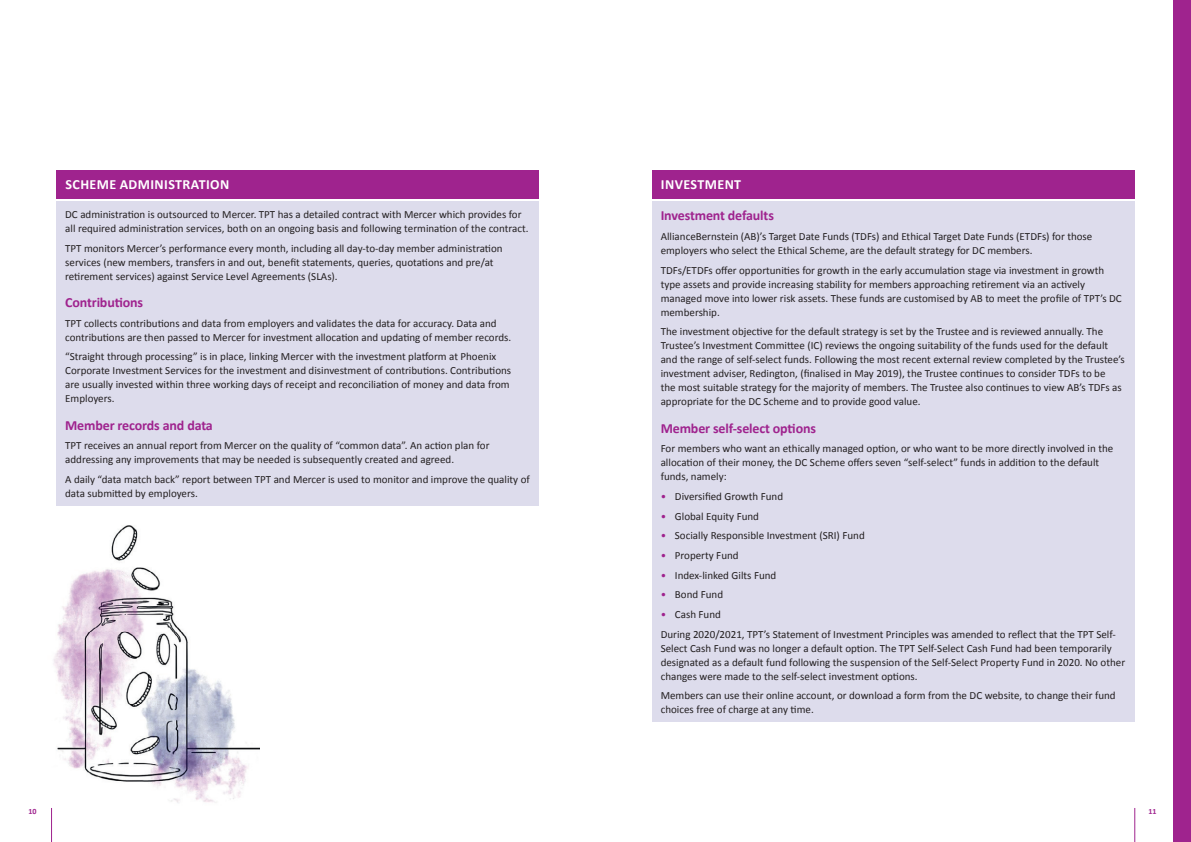
<style>
.page{position:relative;width:1191px;height:842px;background:#fff}
.page>*{position:absolute;margin:0;border:0;box-sizing:border-box;transform-origin:0 0}
.Fushia_Header{font:700 14px "Calibri";letter-spacing:-.01em;color:#9f238e}
.t1{font:700 14px "Calibri";letter-spacing:.03em;color:#fff}
.Body{font:11px/14px "Calibri";color:#231f20}
.t2{font:700 8px "Calibri";color:#9f238e}
.s1{color:#9f238e}
</style>
<div class="page">
<img style="left:53px;top:525px;width:206px;height:278px">
<div style="left:1174px;top:0;width:17px;height:842px;background:#9f238e"></div>
<hr style="left:1134px;top:808px;width:1px;height:34px;background:#9f238e">
<hr style="left:51px;top:808px;width:1px;height:34px;background:#9f238e">
<div style="left:57px;top:201px;width:482px;height:304px;background:#dddcec"></div>
<div style="left:57px;top:170px;width:482px;height:28px;background:#9f238e"></div>
<div style="left:652px;top:170px;width:482px;height:28px;background:#9f238e"></div>
<div style="left:652px;top:201px;width:482px;height:521px;background:#dddcec"></div>
<p class="t1" style="left:65px;top:175px;width:165px">SCHEME ADMINISTRATION</p>
<p class="t1" style="left:661px;top:175px;width:82px">INVESTMENT</p>
<p class="Fushia_Header" style="left:660px;top:206px;width:115px">Investment defaults</p>
<p class="Body" style="left:660px;top:229px;width:433px">AllianceBernstein (AB)’s Target Date Funds (TDFs) and Ethical Target Date Funds (ETDFs) for those employers who select the Ethical Scheme, are the default strategy for DC members.</p>
<p class="Body" style="left:660px;top:263px;width:462px">TDFs/ETDFs offer opportunities for growth in the early accumulation stage via investment in growth type assets and provide increasing stability for members approaching retirement via an actively managed move into lower risk assets. These funds are customised by AB to meet the profile of TPT’s DC membership.</p>
<p class="Body" style="left:660px;top:324px;width:466px">The investment objective for the default strategy is set by the Trustee and is reviewed annually. The Trustee’s Investment Committee (IC) reviews the ongoing suitability of the funds used for the default and the range of self-select funds. Following the most recent external review completed by the Trustee’s investment adviser, Redington, (finalised in May 2019), the Trustee continues to consider TDFs to be<br>the most suitable strategy for the majority of members. The Trustee also continues to view AB’s TDFs as appropriate for the DC Scheme and to provide good value.</p>
<p class="Fushia_Header" style="left:660px;top:418px;width:157px">Member self-select options</p>
<p class="Body" style="left:660px;top:441px;width:454px">For members who want an ethically managed option, or who want to be more directly involved in the allocation of their money, the DC Scheme offers seven “self-select” funds in addition to the default funds, namely:</p>
<p class="Body" style="left:660px;top:489px;width:124px"><span class="s1">•</span> Diversified Growth Fund</p>
<p class="Body" style="left:660px;top:509px;width:100px"><span class="s1">•</span> Global Equity Fund</p>
<p class="Body" style="left:660px;top:528px;width:205px"><span class="s1">•</span> Socially Responsible Investment (SRI) Fund</p>
<p class="Body" style="left:660px;top:548px;width:79px"><span class="s1">•</span> Property Fund</p>
<p class="Body" style="left:660px;top:568px;width:117px"><span class="s1">•</span> Index-linked Gilts Fund</p>
<p class="Body" style="left:660px;top:587px;width:64px"><span class="s1">•</span> Bond Fund</p>
<p class="Body" style="left:660px;top:607px;width:62px"><span class="s1">•</span> Cash Fund</p>
<p class="Body" style="left:660px;top:627px;width:466px">During 2020/2021, TPT’s Statement of Investment Principles was amended to reflect that the TPT Self-Select Cash Fund was no longer a default option. The TPT Self-Select Cash Fund had been temporarily designated as a default fund following the suspension of the Self-Select Property Fund in 2020. No other changes were made to the self-select investment options.</p>
<p class="Body" style="left:660px;top:688px;width:456px">Members can use their online account, or download a form from the DC website, to change their fund choices free of charge at any time.</p>
<p class="Body" style="left:65px;top:207px;width:465px">DC administration is outsourced to Mercer. TPT has a detailed contract with Mercer which provides for all required administration services, both on an ongoing basis and following termination of the contract.</p>
<p class="Body" style="left:65px;top:241px;width:439px">TPT monitors Mercer’s performance every month, including all day-to-day member administration services (new members, transfers in and out, benefit statements, queries, quotations and pre/at retirement services) against Service Level Agreements (SLAs).</p>
<p class="Fushia_Header" style="left:65px;top:292px;width:79px">Contributions</p>
<p class="Body" style="left:65px;top:316px;width:447px">TPT collects contributions and data from employers and validates the data for accuracy. Data and contributions are then passed to Mercer for investment allocation and updating of member records.</p>
<p class="Body" style="left:65px;top:349px;width:447px">“Straight through processing” is in place, linking Mercer with the investment platform at Phoenix Corporate Investment Services for the investment and disinvestment of contributions. Contributions are usually invested within three working days of receipt and reconciliation of money and data from Employers.</p>
<p class="Fushia_Header" style="left:65px;top:415px;width:149px">Member records and data</p>
<p class="Body" style="left:65px;top:438px;width:426px">TPT receives an annual report from Mercer on the quality of “common data”. An action plan for addressing any improvements that may be needed is subsequently created and agreed.</p>
<p class="Body" style="left:65px;top:472px;width:466px">A daily “data match back” report between TPT and Mercer is used to monitor and improve the quality of data submitted by employers.</p>
<p class="t2" style="left:28px;top:806px;width:10px">10</p>
<p class="t2" style="left:1148px;top:806px;width:10px">11</p>
</div>
